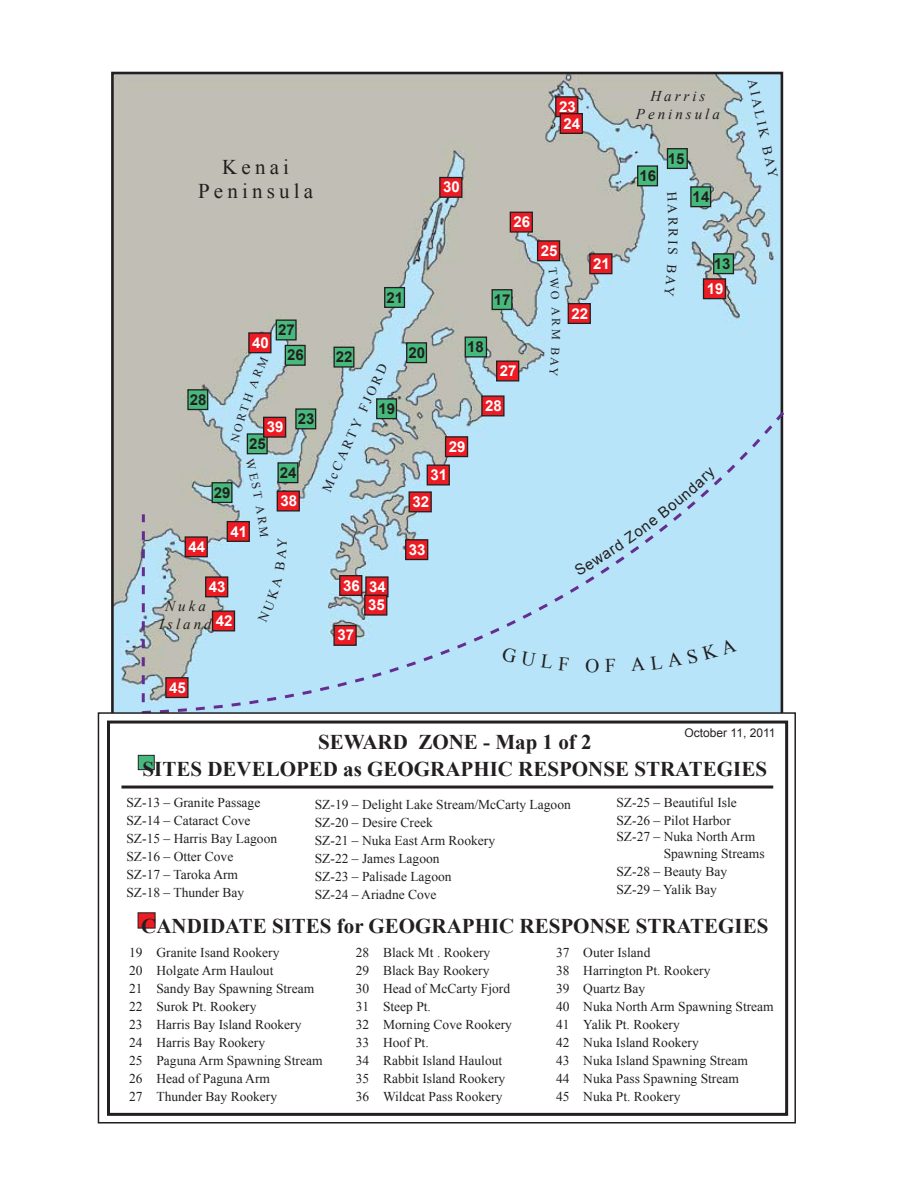
<style>
.page{position:relative;width:918px;height:1188px;background:#fff}
.page>*{position:absolute;margin:0;border:0;box-sizing:border-box;transform-origin:0 0}
.t1{font:700 21px/27px "Times New Roman";color:#231f20;text-align:center}
.t2{font:21px/24px "Times New Roman";letter-spacing:.2em;color:#231f20;text-align:center}
.t3{font:700 15px/16.8px "Arial";color:#fff;text-align:center}
.t4{font:700 15px/25.3px "Arial";color:#231f20}
.t5{font:italic 15px/18px "Times New Roman";letter-spacing:.2em;color:#231f20;text-align:center}
.t6{font:13.5px/18px "Times New Roman";color:#231f20}
.t7{font:12px "Arial";color:#231f20}
.t8{font:12px "Times New Roman";color:#231f20}
</style>
<div class="page">
<img style="left:115px;top:76px;width:664px;height:636px">
<div style="left:492px;top:289px;width:21px;height:21px;background:#46ba7c;border:1px solid #231f20"></div>
<div style="left:637px;top:165px;width:21px;height:21px;background:#46ba7c;border:1px solid #231f20"></div>
<div style="left:690px;top:186px;width:21px;height:21px;background:#46ba7c;border:1px solid #231f20"></div>
<div style="left:333px;top:347px;width:21px;height:21px;background:#46ba7c;border:1px solid #231f20"></div>
<div style="left:384px;top:287px;width:21px;height:21px;background:#46ba7c;border:1px solid #231f20"></div>
<div style="left:406px;top:342px;width:21px;height:21px;background:#46ba7c;border:1px solid #231f20"></div>
<div style="left:376px;top:398px;width:21px;height:21px;background:#46ba7c;border:1px solid #231f20"></div>
<div style="left:465px;top:337px;width:22px;height:21px;background:#46ba7c;border:1px solid #231f20"></div>
<div style="left:667px;top:148px;width:21px;height:21px;background:#46ba7c;border:1px solid #231f20"></div>
<div style="left:713px;top:253px;width:21px;height:21px;background:#46ba7c;border:1px solid #231f20"></div>
<div style="left:187px;top:389px;width:21px;height:21px;background:#46ba7c;border:1px solid #231f20"></div>
<div style="left:276px;top:319px;width:21px;height:21px;background:#46ba7c;border:1px solid #231f20"></div>
<div style="left:285px;top:345px;width:21px;height:21px;background:#46ba7c;border:1px solid #231f20"></div>
<div style="left:295px;top:408px;width:21px;height:21px;background:#605e5b"></div>
<svg style="left:140px;top:409px;width:644px;height:303px;background:#b3d8e8"></svg>
<div style="left:589px;top:253px;width:23px;height:21px;background:#ed1c24;border:1px solid #231f20"></div>
<div style="left:703px;top:278px;width:23px;height:21px;background:#ed1c24;border:1px solid #231f20"></div>
<div style="left:568px;top:303px;width:23px;height:21px;background:#ed1c24;border:1px solid #231f20"></div>
<div style="left:555px;top:96px;width:23px;height:21px;background:#ed1c24;border:1px solid #231f20"></div>
<div style="left:560px;top:113px;width:23px;height:21px;background:#ed1c24;border:1px solid #231f20"></div>
<div style="left:537px;top:240px;width:23px;height:21px;background:#ed1c24;border:1px solid #231f20"></div>
<div style="left:510px;top:212px;width:23px;height:21px;background:#ed1c24;border:1px solid #231f20"></div>
<div style="left:496px;top:360px;width:23px;height:22px;background:#ed1c24;border:1px solid #231f20"></div>
<div style="left:481px;top:395px;width:24px;height:21px;background:#ed1c24;border:1px solid #231f20"></div>
<div style="left:445px;top:436px;width:23px;height:21px;background:#ed1c24;border:1px solid #231f20"></div>
<div style="left:439px;top:177px;width:23px;height:21px;background:#ed1c24;border:1px solid #231f20"></div>
<div style="left:427px;top:464px;width:23px;height:22px;background:#ed1c24;border:1px solid #231f20"></div>
<div style="left:409px;top:491px;width:23px;height:21px;background:#ed1c24;border:1px solid #231f20"></div>
<div style="left:405px;top:539px;width:23px;height:21px;background:#ed1c24;border:1px solid #231f20"></div>
<div style="left:365px;top:576px;width:24px;height:21px;background:#ed1c24;border:1px solid #231f20"></div>
<div style="left:364px;top:595px;width:23px;height:21px;background:#ed1c24;border:1px solid #231f20"></div>
<div style="left:339px;top:575px;width:23px;height:21px;background:#ed1c24;border:1px solid #231f20"></div>
<div style="left:333px;top:625px;width:24px;height:21px;background:#ed1c24;border:1px solid #231f20"></div>
<div style="left:277px;top:491px;width:23px;height:21px;background:#ed1c24;border:1px solid #231f20"></div>
<div style="left:263px;top:417px;width:23px;height:21px;background:#ed1c24;border:1px solid #231f20"></div>
<div style="left:248px;top:332px;width:24px;height:21px;background:#ed1c24;border:1px solid #231f20"></div>
<div style="left:227px;top:521px;width:23px;height:21px;background:#ed1c24;border:1px solid #231f20"></div>
<div style="left:212px;top:610px;width:23px;height:21px;background:#ed1c24;border:1px solid #231f20"></div>
<div style="left:205px;top:576px;width:23px;height:21px;background:#ed1c24;border:1px solid #231f20"></div>
<div style="left:185px;top:536px;width:23px;height:21px;background:#ed1c24;border:1px solid #231f20"></div>
<div style="left:165px;top:677px;width:24px;height:21px;background:#ed1c24;border:1px solid #231f20"></div>
<div style="left:98px;top:712px;width:698px;height:412px;background:#fff;border:2px solid #231f20"></div>
<div style="left:107px;top:721px;width:681px;height:395px;background:#fff;border:3px solid #231f20"></div>
<hr style="left:121px;top:786px;width:652px;height:3px;background:#231f20">
<div style="left:138px;top:755px;width:17px;height:15px;background:#46ba7c;border:1px solid #231f20"></div>
<svg style="left:138px;top:912px;width:18px;height:17px"></svg>
<div style="left:502px;top:647px;width:67px;height:24px;background:#b7e4f9"></div>
<svg style="left:586px;top:659px;width:13px;height:13px"></svg>
<svg style="left:605px;top:659px;width:10px;height:13px"></svg>
<div style="left:631px;top:638px;width:106px;height:33px;background:#b7e4f9"></div>
<svg style="left:258px;top:577px;width:24px;height:46px"></svg>
<svg style="left:275px;top:538px;width:12px;height:33px"></svg>
<div style="left:574px;top:468px;width:144px;height:108px;background:#b7e4f9"></div>
<svg style="left:667px;top:191px;width:11px;height:35px"></svg>
<svg style="left:668px;top:240px;width:10px;height:15px"></svg>
<svg style="left:664px;top:264px;width:13px;height:33px"></svg>
<svg style="left:231px;top:356px;width:37px;height:87px;background:#accbd5"></svg>
<svg style="left:246px;top:458px;width:16px;height:41px"></svg>
<svg style="left:256px;top:505px;width:12px;height:32px"></svg>
<svg style="left:549px;top:267px;width:11px;height:32px"></svg>
<svg style="left:552px;top:307px;width:8px;height:9px"></svg>
<svg style="left:552px;top:329px;width:8px;height:10px"></svg>
<svg style="left:549px;top:347px;width:11px;height:30px"></svg>
<p class="t3" style="left:559px;top:99px;width:23px">23<br>24</p>
<h1 class="t2" style="left:198px;top:155px;width:117px">Kenai<br>Peninsula</h1>
<p class="t3" style="left:443px;top:179px;width:18px">30</p>
<p class="t3" style="left:514px;top:214px;width:18px">26</p>
<p class="t3" style="left:541px;top:243px;width:18px">25</p>
<p class="t4" style="left:190px;top:387px;width:18px">28</p>
<p class="t3" style="left:188px;top:539px;width:18px">44</p>
<p class="t3" style="left:252px;top:335px;width:18px">40</p>
<p class="t4" style="left:287px;top:318px;width:18px;text-indent:-9px">27<br>26</p>
<p class="t3" style="left:267px;top:419px;width:18px">39</p>
<p class="t4" style="left:249px;top:431px;width:18px">25</p>
<p class="t4" style="left:298px;top:406px;width:18px">23</p>
<p class="t4" style="left:214px;top:480px;width:18px">29</p>
<p class="t3" style="left:231px;top:523px;width:18px">41</p>
<p class="t4" style="left:280px;top:460px;width:18px">24</p>
<p class="t3" style="left:281px;top:493px;width:18px">38</p>
<p class="t4" style="left:386px;top:285px;width:18px">21</p>
<p class="t4" style="left:494px;top:287px;width:18px">17</p>
<p class="t4" style="left:336px;top:345px;width:18px">22</p>
<p class="t6" style="left:317px;top:487px;width:141px;rotate:-65deg">McCARTY FJORD</p>
<p class="t4" style="left:378px;top:396px;width:18px">19</p>
<p class="t4" style="left:408px;top:340px;width:18px">20</p>
<p class="t4" style="left:467px;top:335px;width:18px">18</p>
<p class="t3" style="left:449px;top:439px;width:18px">29</p>
<p class="t3" style="left:500px;top:363px;width:18px">27</p>
<p class="t3" style="left:485px;top:398px;width:18px">28</p>
<p class="t3" style="left:431px;top:467px;width:18px">31</p>
<p class="t3" style="left:412px;top:494px;width:18px">32</p>
<p class="t3" style="left:409px;top:542px;width:18px">33</p>
<p class="t3" style="left:209px;top:579px;width:18px">43</p>
<p class="t5" style="left:159px;top:596px;width:54px">Nuka<br>Island</p>
<p class="t3" style="left:216px;top:613px;width:18px">42</p>
<p class="t3" style="left:343px;top:577px;width:18px">36</p>
<p class="t3" style="left:337px;top:627px;width:18px">37</p>
<p class="t3" style="left:368px;top:578px;width:19px;line-height:18.1px;text-align:left">34<br>35</p>
<p class="t8" style="left:564px;top:318px;width:10px;rotate:90deg">R</p>
<p class="t3" style="left:593px;top:256px;width:18px">21</p>
<p class="t3" style="left:572px;top:305px;width:18px">22</p>
<p class="t3" style="left:169px;top:679px;width:18px">45</p>
<p class="t5" style="left:636px;top:86px;width:85px">Harris<br>Peninsula</p>
<p class="t4" style="left:639px;top:163px;width:18px">16</p>
<p class="t4" style="left:668px;top:146px;width:18px">15</p>
<p class="t6" style="left:682px;top:228px;width:11px;rotate:90deg">R</p>
<p class="t4" style="left:693px;top:184px;width:18px">14</p>
<p class="t4" style="left:714px;top:251px;width:18px">13</p>
<p class="t3" style="left:707px;top:281px;width:18px">19</p>
<p class="t6" style="left:761px;top:77px;width:103px;rotate:78deg">AIALIK BAY</p>
<p class="t7" style="left:685px;top:725px;width:92px">October 11, 2011</p>
<h1 class="t1" style="left:143px;top:728px;width:626px">SEWARD ZONE - Map 1 of 2<br>SITES DEVELOPED as GEOGRAPHIC RESPONSE STRATEGIES</h1>
<p class="t6" style="left:126px;top:794px;width:152px">SZ-13 – Granite Passage<br>SZ-14 – Cataract Cove<br>SZ-15 – Harris Bay Lagoon<br>SZ-16 – Otter Cove<br>SZ-17 – Taroka Arm<br>SZ-18 – Thunder Bay</p>
<p class="t6" style="left:315px;top:796px;width:258px">SZ-19 – Delight Lake Stream/McCarty Lagoon<br>SZ-20 – Desire Creek<br>SZ-21 – Nuka East Arm Rookery<br>SZ-22 – James Lagoon<br>SZ-23 – Palisade Lagoon<br>SZ-24 – Ariadne Cove</p>
<p class="t6" style="left:616px;top:793px;width:122px">SZ-25 – Beautiful Isle<br>SZ-26 – Pilot Harbor</p>
<p class="t6" style="left:664px;top:828px;width:102px;line-height:16.5px;text-indent:-47px">SZ-27 – Nuka North Arm<br>Spawning Streams</p>
<p class="t6" style="left:616px;top:862px;width:112px">SZ-28 – Beauty Bay<br>SZ-29 – Yalik Bay</p>
<h1 class="t1" style="left:141px;top:912px;width:629px">CANDIDATE SITES for GEOGRAPHIC RESPONSE STRATEGIES</h1>
<p class="t6" style="left:129px;top:943px;width:195px">19 Granite Isand Rookery<br>20 Holgate Arm Haulout<br>21 Sandy Bay Spawning Stream<br>22 Surok Pt. Rookery<br>23 Harris Bay Island Rookery<br>24 Harris Bay Rookery<br>25 Paguna Arm Spawning Stream<br>26 Head of Paguna Arm<br>27 Thunder Bay Rookery</p>
<p class="t6" style="left:356px;top:943px;width:158px">28 Black Mt . Rookery<br>29 Black Bay Rookery<br>30 Head of McCarty Fjord<br>31 Steep Pt.<br>32 Morning Cove Rookery<br>33 Hoof Pt.<br>34 Rabbit Island Haulout<br>35 Rabbit Island Rookery<br>36 Wildcat Pass Rookery</p>
<p class="t6" style="left:556px;top:943px;width:219px">37 Outer Island<br>38 Harrington Pt. Rookery<br>39 Quartz Bay<br>40 Nuka North Arm Spawning Stream<br>41 Yalik Pt. Rookery<br>42 Nuka Island Rookery<br>43 Nuka Island Spawning Stream<br>44 Nuka Pass Spawning Stream<br>45 Nuka Pt. Rookery</p>
</div>
